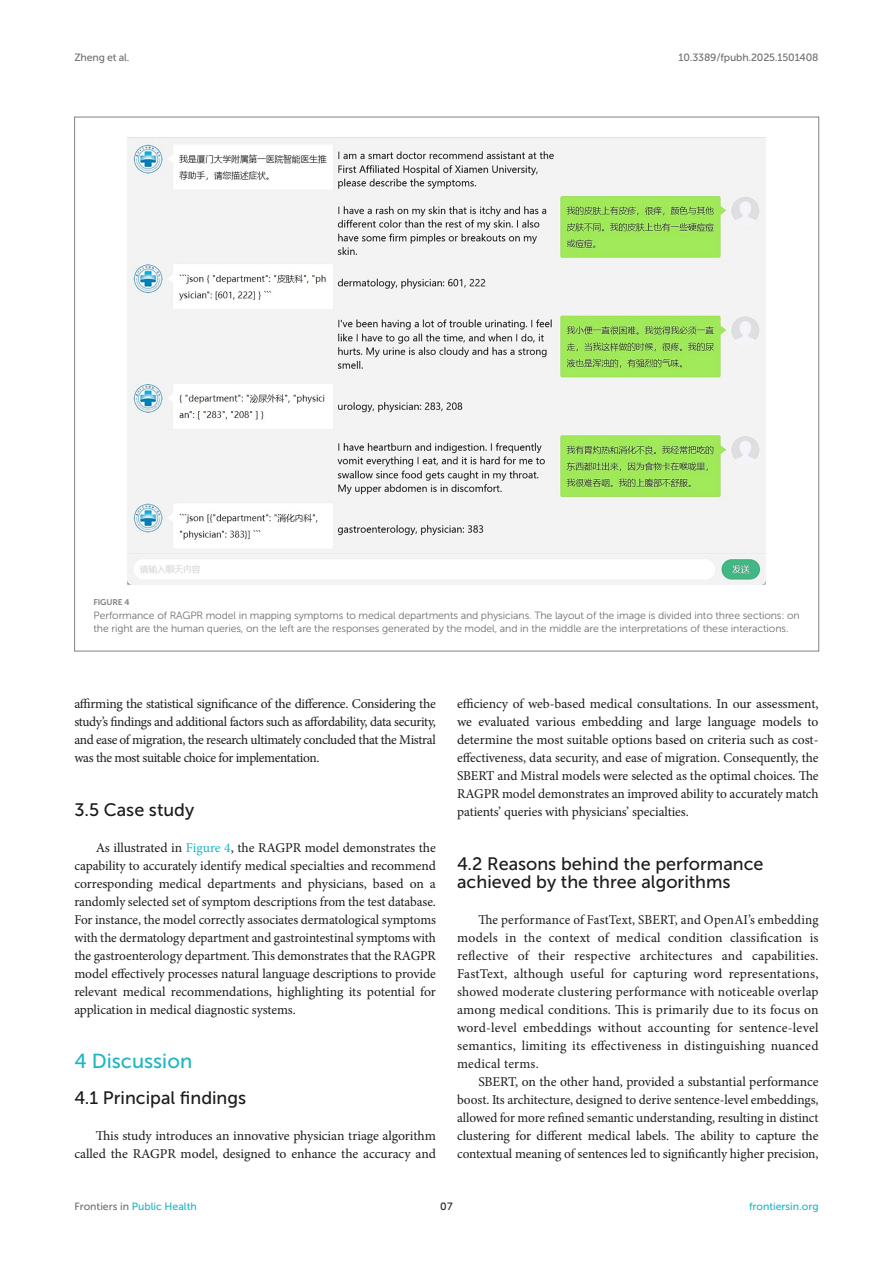
<style>
.page{position:relative;width:893px;height:1263px;background:#fff}
.page>*{position:absolute;margin:0;border:0;box-sizing:border-box;transform-origin:0 0}
.HEAD_1{font:20.25px "Museo Sans 500";color:#1db5c3}
.HEAD_2{font:18px/18px "Museo Sans 500";color:#1b1c1b}
.HEAD_2_after_HEAD_1{font:18px "Museo Sans 500";color:#1b1c1b}
.TEXT{font:13.5px/18px "Minion Pro";letter-spacing:-.005em;color:#1b1c1b;text-align:justify}
.FIG_LEG{font:10.5px/13.5px "Museo Sans 300";letter-spacing:-.01em;color:#706f70}
.t1{font:10.5px "Museo Sans 500";color:#1db5c3}
.t2{font:10.5px "Museo Sans 500";letter-spacing:-.015em;color:#706f70}
.t3{font:10.5px "Museo Sans 500";color:#1b1c1b}
.FIG_HD{font:8.25px "Museo Sans 700";letter-spacing:-.01em;color:#7e7f7f}
.s1{color:#1db5c3}
.s2{color:#706f70}
</style>
<div class="page">
<img style="left:127px;top:137px;width:639px;height:448px">
<p class="t2" style="left:74px;top:51px;width:57px">Zheng et al.</p>
<p class="t2" style="left:679px;top:51px;width:141px">10.3389/fpubh.2025.1501408</p>
<p class="FIG_HD" style="left:94px;top:598px;width:37px">FIGURE 4</p>
<p class="FIG_LEG" style="left:94px;top:608px;width:708px">Performance of RAGPR model in mapping symptoms to medical departments and physicians. The layout of the image is divided into three sections: on the right are the human queries, on the left are the responses generated by the model, and in the middle are the interpretations of these interactions.</p>
<p class="TEXT" style="left:74px;top:695px;width:363px">affirming the statistical significance of the difference. Considering the study’s findings and additional factors such as affordability, data security, and ease of migration, the research ultimately concluded that the Mistral was the most suitable choice for implementation.</p>
<p class="HEAD_2" style="left:74px;top:801px;width:121px">3.5 Case study</p>
<p class="TEXT" style="left:74px;top:839px;width:363px;text-indent:21px">As illustrated in <span class="s1">Figure 4</span>, the RAGPR model demonstrates the capability to accurately identify medical specialties and recommend corresponding medical departments and physicians, based on a randomly selected set of symptom descriptions from the test database.<br>For instance, the model correctly associates dermatological symptoms with the dermatology department and gastrointestinal symptoms with the gastroenterology department. This demonstrates that the RAGPR model effectively processes natural language descriptions to provide relevant medical recommendations, highlighting its potential for application in medical diagnostic systems.</p>
<p class="HEAD_1" style="left:74px;top:1050px;width:119px">4 Discussion</p>
<p class="HEAD_2_after_HEAD_1" style="left:74px;top:1088px;width:173px">4.1 Principal findings</p>
<p class="TEXT" style="left:74px;top:1127px;width:363px;text-align:right">This study introduces an innovative physician triage algorithm called the RAGPR model, designed to enhance the accuracy and</p>
<p class="TEXT" style="left:457px;top:695px;width:363px">efficiency of web-based medical consultations. In our assessment, we evaluated various embedding and large language models to determine the most suitable options based on criteria such as cost&shy;effectiveness, data security, and ease of migration. Consequently, the SBERT and Mistral models were selected as the optimal choices. The RAGPR model demonstrates an improved ability to accurately match patients’ queries with physicians’ specialties.</p>
<p class="HEAD_2" style="left:457px;top:855px;width:308px">4.2 Reasons behind the performance achieved by the three algorithms</p>
<p class="TEXT" style="left:457px;top:911px;width:363px;text-indent:21px">The performance of FastText, SBERT, and OpenAI’s embedding models in the context of medical condition classification is reflective of their respective architectures and capabilities.<br>FastText, although useful for capturing word representations, showed moderate clustering performance with noticeable overlap among medical conditions. This is primarily due to its focus on word-level embeddings without accounting for sentence-level semantics, limiting its effectiveness in distinguishing nuanced medical terms.</p>
<p class="TEXT" style="left:457px;top:1073px;width:363px;text-indent:21px">SBERT, on the other hand, provided a substantial performance boost. Its architecture, designed to derive sentence-level embeddings, allowed for more refined semantic understanding, resulting in distinct clustering for different medical labels. The ability to capture the contextual meaning of sentences led to significantly higher precision,</p>
<p class="t1" style="left:74px;top:1200px;width:124px"><span class="s2">Frontiers in</span> Public Health</p>
<p class="t3" style="left:440px;top:1200px;width:14px">07</p>
<p class="t1" style="left:749px;top:1200px;width:71px">frontiersin.org</p>
</div>
